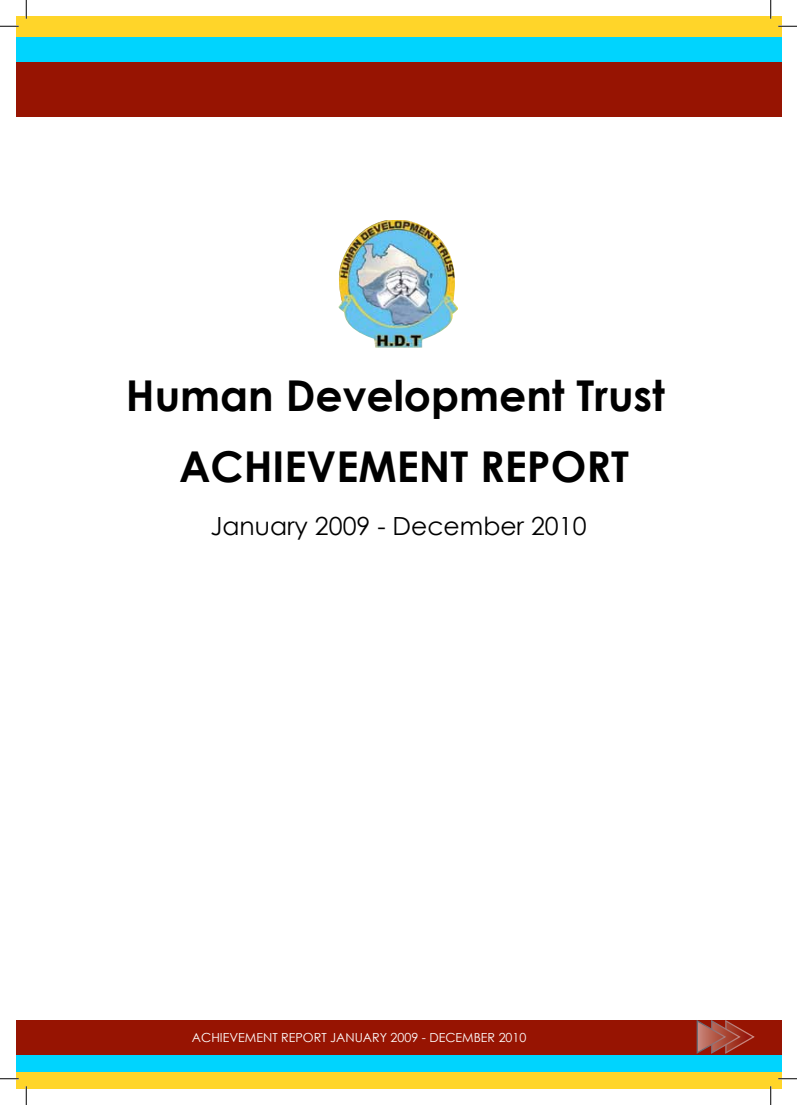
<style>
.page{position:relative;width:797px;height:1105px;background:#fff}
.page>*{position:absolute;margin:0;border:0;box-sizing:border-box;transform-origin:0 0}
.t1{font:700 42.5px "Century Gothic";color:#000}
.t2{font:25px "Century Gothic";color:#000}
.t3{font:12.5px "Century Gothic";color:#fff}
</style>
<div class="page">
<div style="left:16px;top:60px;width:765px;height:56px;background:#971402"></div>
<div style="left:16px;top:26px;width:765px;height:16px;background:#ffd529"></div>
<div style="left:16px;top:38px;width:765px;height:24px;background:#00d4fe"></div>
<div style="left:16px;top:16px;width:765px;height:14px;background:#ffd529"></div>
<div style="left:16px;top:1074px;width:765px;height:15px;background:#ffd529"></div>
<div style="left:16px;top:1020px;width:765px;height:36px;background:#971402"></div>
<div style="left:16px;top:1068px;width:765px;height:11px;background:#ffd529"></div>
<div style="left:16px;top:1055px;width:765px;height:16px;background:#00d4fe"></div>
<svg style="left:696px;top:1020px;width:59px;height:34px"></svg>
<img style="left:338px;top:220px;width:120px;height:128px">
<svg style="left:0;top:25px;width:19px;height:2px"></svg>
<svg style="left:778px;top:25px;width:19px;height:2px"></svg>
<svg style="left:0;top:1078px;width:19px;height:1px"></svg>
<svg style="left:778px;top:1078px;width:19px;height:1px"></svg>
<svg style="left:25px;top:0;width:2px;height:19px"></svg>
<svg style="left:25px;top:1086px;width:2px;height:19px"></svg>
<svg style="left:770px;top:0;width:1px;height:19px"></svg>
<svg style="left:770px;top:1086px;width:1px;height:19px"></svg>
<h1 class="t1" style="left:126px;top:363px;width:540px">Human Development Trust</h1>
<h1 class="t1" style="left:179px;top:434px;width:451px">ACHIEVEMENT REPORT</h1>
<h2 class="t2" style="left:210px;top:508px;width:377px">January 2009 - December 2010</h2>
<p class="t3" style="left:192px;top:1028px;width:336px">ACHIEVEMENT REPORT JANUARY 2009 - DECEMBER 2010</p>
</div>
